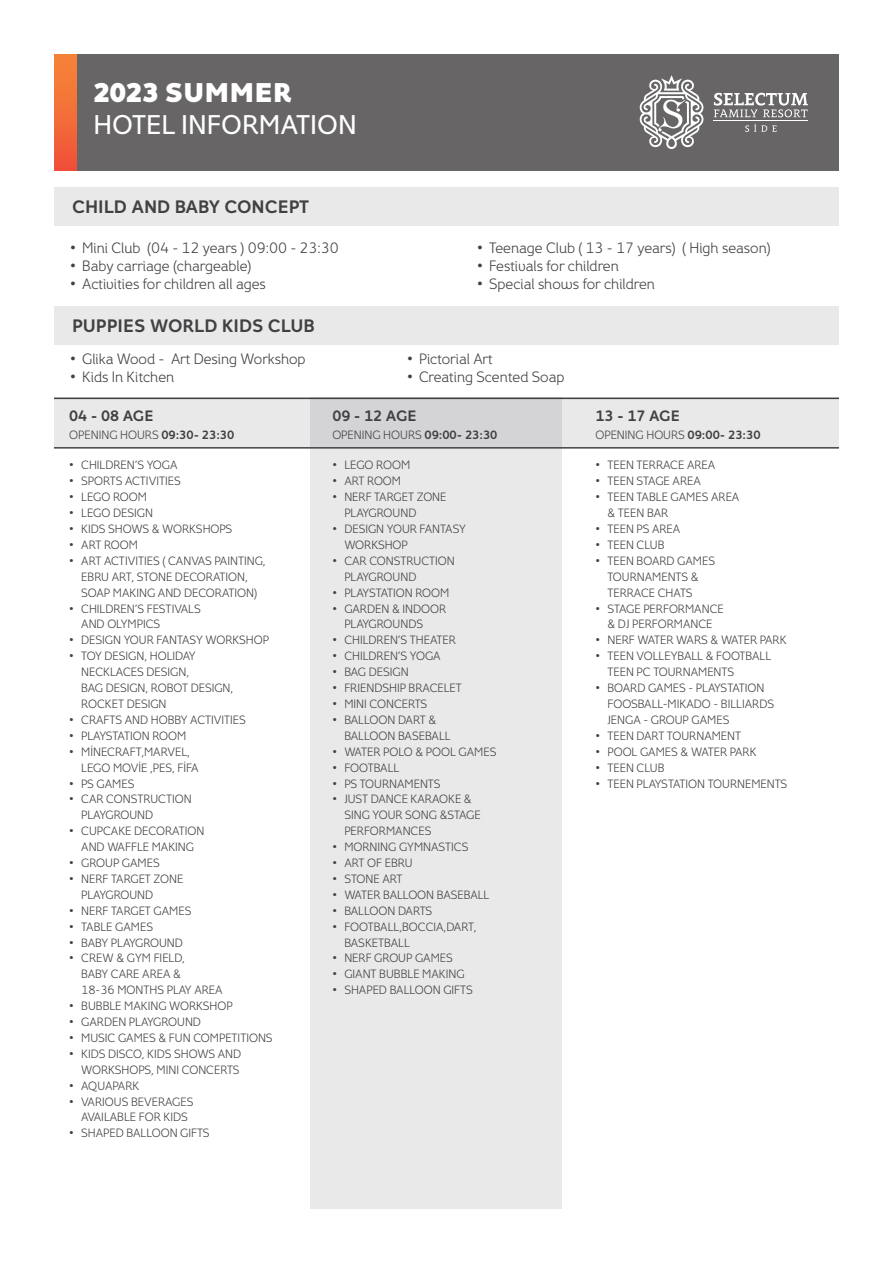
<style>
.page{position:relative;width:893px;height:1263px;background:#fff}
.page>*{position:absolute;margin:0;border:0;box-sizing:border-box;transform-origin:0 0}
.t1{font:27px "Fox Grotesque Pro";color:#fff}
.t2{font:800 27px "Fox Grotesque Pro";color:#fff}
.t3{font:700 18px "Fox Grotesque Pro";color:#414042}
.t4{font:15px "Fox Grotesque Pro Lt";color:#414042}
.t5{font:700 15px "Fox Grotesque Pro";color:#414042}
.t6{font:12px/15.9px "Fox Grotesque Pro Lt";color:#414042}
.s1{font-family:"Fox Grotesque Pro";font-weight:700}
</style>
<div class="page">
<div style="left:54px;top:307px;width:785px;height:38px;background:#e9e9ea"></div>
<div style="left:54px;top:398px;width:785px;height:49px;background:#e9e9ea"></div>
<div style="left:311px;top:398px;width:251px;height:811px;background:#e9e9ea"></div>
<hr style="left:54px;top:398px;width:785px;height:1px;background:#414042">
<hr style="left:54px;top:447px;width:785px;height:2px;background:#414042">
<div style="left:77px;top:54px;width:762px;height:116px;background:#676566"></div>
<div style="left:54px;top:54px;width:23px;height:116px;background:linear-gradient(to bottom,#f58738,#f05339)"></div>
<svg style="left:640px;top:75px;width:63px;height:74px"></svg>
<hr style="left:714px;top:120px;width:94px;height:1px;background:#fff">
<svg style="left:714px;top:93px;width:94px;height:24px"></svg>
<svg style="left:745px;top:124px;width:32px;height:8px"></svg>
<div style="left:54px;top:188px;width:785px;height:38px;background:#e9e9ea"></div>
<h1 class="t2" style="left:94px;top:75px;width:200px">2023 SUMMER</h1>
<h1 class="t1" style="left:94px;top:108px;width:265px">HOTEL INFORMATION</h1>
<h2 class="t3" style="left:72px;top:196px;width:239px">CHILD AND BABY CONCEPT</h2>
<p class="t4" style="left:70px;top:239px;width:270px">• Mini Club (04 - 12 years ) 09:00 - 23:30</p>
<p class="t4" style="left:70px;top:257px;width:183px">• Baby carriage (chargeable)</p>
<p class="t4" style="left:70px;top:275px;width:197px">• Activities for children all ages</p>
<h2 class="t3" style="left:72px;top:315px;width:244px">PUPPIES WORLD KIDS CLUB</h2>
<p class="t4" style="left:70px;top:350px;width:237px">• Glika Wood - Art Desing Workshop</p>
<p class="t4" style="left:70px;top:368px;width:106px">• Kids In Kitchen</p>
<p class="t4" style="left:477px;top:239px;width:295px">• Teenage Club ( 13 - 17 years) ( High season)</p>
<p class="t4" style="left:477px;top:257px;width:143px">• Festivals for children</p>
<p class="t4" style="left:477px;top:275px;width:179px">• Special shows for children</p>
<p class="t4" style="left:407px;top:350px;width:87px">• Pictorial Art</p>
<p class="t4" style="left:407px;top:368px;width:159px">• Creating Scented Soap</p>
<p class="t5" style="left:69px;top:406px;width:86px">04 - 08 AGE</p>
<p class="t6" style="left:69px;top:427px;width:167px">OPENING HOURS <span class="s1">09:30- 23:30</span></p>
<p class="t6" style="left:69px;top:457px;width:110px">• CHILDREN’S YOGA</p>
<p class="t6" style="left:69px;top:473px;width:113px">• SPORTS ACTIVITIES</p>
<p class="t6" style="left:69px;top:489px;width:79px">• LEGO ROOM</p>
<p class="t6" style="left:69px;top:505px;width:85px">• LEGO DESIGN</p>
<p class="t6" style="left:69px;top:521px;width:165px">• KIDS SHOWS &amp; WORKSHOPS</p>
<p class="t6" style="left:69px;top:537px;width:70px">• ART ROOM</p>
<p class="t6" style="left:69px;top:553px;width:198px;text-align:center">• ART ACTIVITIES ( CANVAS PAINTING,<br>EBRU ART, STONE DECORATION,<br>SOAP MAKING AND DECORATION)</p>
<p class="t6" style="left:81px;top:600px;width:121px;text-indent:-12px">• CHILDREN’S FESTIVALS<br>AND OLYMPICS</p>
<p class="t6" style="left:69px;top:632px;width:201px">• DESIGN YOUR FANTASY WORKSHOP</p>
<p class="t6" style="left:81px;top:648px;width:154px;text-indent:-12px">• TOY DESIGN, HOLIDAY<br>NECKLACES DESIGN,<br>BAG DESIGN, ROBOT DESIGN,<br>ROCKET DESIGN</p>
<p class="t6" style="left:69px;top:712px;width:178px">• CRAFTS AND HOBBY ACTIVITIES</p>
<p class="t6" style="left:69px;top:728px;width:119px">• PLAYSTATION ROOM</p>
<p class="t6" style="left:81px;top:744px;width:119px;text-indent:-12px">• MİNECRAFT,MARVEL,<br>LEGO MOVİE ,PES, FİFA</p>
<p class="t6" style="left:69px;top:775px;width:67px">• PS GAMES</p>
<p class="t6" style="left:81px;top:791px;width:112px;text-indent:-12px">• CAR CONSTRUCTION<br>PLAYGROUND</p>
<p class="t6" style="left:69px;top:823px;width:137px;text-align:center">• CUPCAKE DECORATION<br>AND WAFFLE MAKING</p>
<p class="t6" style="left:69px;top:855px;width:92px">• GROUP GAMES</p>
<p class="t6" style="left:81px;top:871px;width:104px;text-indent:-12px">• NERF TARGET ZONE<br>PLAYGROUND</p>
<p class="t6" style="left:69px;top:903px;width:124px">• NERF TARGET GAMES</p>
<p class="t6" style="left:69px;top:918px;width:85px">• TABLE GAMES</p>
<p class="t6" style="left:69px;top:934px;width:115px">• BABY PLAYGROUND</p>
<p class="t6" style="left:81px;top:950px;width:143px;text-indent:-12px">• CREW &amp; GYM FIELD,<br>BABY CARE AREA &amp;<br>18-36 MONTHS PLAY AREA</p>
<p class="t6" style="left:69px;top:998px;width:165px">• BUBBLE MAKING WORKSHOP</p>
<p class="t6" style="left:69px;top:1014px;width:133px">• GARDEN PLAYGROUND</p>
<p class="t6" style="left:69px;top:1030px;width:205px">• MUSIC GAMES &amp; FUN COMPETITIONS</p>
<p class="t6" style="left:69px;top:1046px;width:174px;text-align:right">• KIDS DISCO, KIDS SHOWS AND<br>WORKSHOPS, MINI CONCERTS</p>
<p class="t6" style="left:69px;top:1077px;width:72px">• AQUAPARK</p>
<p class="t6" style="left:69px;top:1093px;width:126px;text-align:center">• VARIOUS BEVERAGES<br>AVAILABLE FOR KIDS</p>
<p class="t6" style="left:69px;top:1125px;width:142px">• SHAPED BALLOON GIFTS</p>
<p class="t5" style="left:332px;top:406px;width:86px">09 - 12 AGE</p>
<p class="t6" style="left:332px;top:427px;width:167px">OPENING HOURS <span class="s1">09:00- 23:30</span></p>
<p class="t6" style="left:332px;top:457px;width:79px">• LEGO ROOM</p>
<p class="t6" style="left:332px;top:473px;width:70px">• ART ROOM</p>
<p class="t6" style="left:344px;top:489px;width:104px;text-indent:-12px">• NERF TARGET ZONE<br>PLAYGROUND</p>
<p class="t6" style="left:344px;top:521px;width:123px;text-indent:-12px">• DESIGN YOUR FANTASY<br>WORKSHOP</p>
<p class="t6" style="left:344px;top:553px;width:112px;text-indent:-12px">• CAR CONSTRUCTION<br>PLAYGROUND</p>
<p class="t6" style="left:332px;top:585px;width:119px">• PLAYSTATION ROOM</p>
<p class="t6" style="left:344px;top:600px;width:104px;text-indent:-12px">• GARDEN &amp; INDOOR<br>PLAYGROUNDS</p>
<p class="t6" style="left:332px;top:632px;width:125px">• CHILDREN’S THEATER</p>
<p class="t6" style="left:332px;top:648px;width:110px">• CHILDREN’S YOGA</p>
<p class="t6" style="left:332px;top:664px;width:78px">• BAG DESIGN</p>
<p class="t6" style="left:332px;top:680px;width:131px">• FRIENDSHIP BRACELET</p>
<p class="t6" style="left:332px;top:696px;width:97px">• MINI CONCERTS</p>
<p class="t6" style="left:344px;top:712px;width:108px;text-indent:-12px">• BALLOON DART &amp;<br>BALLOON BASEBALL</p>
<p class="t6" style="left:332px;top:744px;width:166px">• WATER POLO &amp; POOL GAMES</p>
<p class="t6" style="left:332px;top:759px;width:69px">• FOOTBALL</p>
<p class="t6" style="left:332px;top:775px;width:110px">• PS TOURNAMENTS</p>
<p class="t6" style="left:344px;top:791px;width:138px;text-indent:-12px">• JUST DANCE KARAOKE &amp;<br>SING YOUR SONG &amp;STAGE<br>PERFORMANCES</p>
<p class="t6" style="left:332px;top:839px;width:138px">• MORNING GYMNASTICS</p>
<p class="t6" style="left:332px;top:855px;width:82px">• ART OF EBRU</p>
<p class="t6" style="left:332px;top:871px;width:72px">• STONE ART</p>
<p class="t6" style="left:332px;top:887px;width:159px">• WATER BALLOON BASEBALL</p>
<p class="t6" style="left:332px;top:903px;width:101px">• BALLOON DARTS</p>
<p class="t6" style="left:344px;top:918px;width:134px;text-indent:-12px">• FOOTBALL,BOCCIA,DART,<br>BASKETBALL</p>
<p class="t6" style="left:332px;top:950px;width:122px">• NERF GROUP GAMES</p>
<p class="t6" style="left:332px;top:966px;width:134px">• GIANT BUBBLE MAKING</p>
<p class="t6" style="left:332px;top:982px;width:142px">• SHAPED BALLOON GIFTS</p>
<p class="t5" style="left:595px;top:406px;width:86px">13 - 17 AGE</p>
<p class="t6" style="left:595px;top:427px;width:167px">OPENING HOURS <span class="s1">09:00- 23:30</span></p>
<p class="t6" style="left:595px;top:457px;width:121px">• TEEN TERRACE AREA</p>
<p class="t6" style="left:595px;top:473px;width:107px">• TEEN STAGE AREA</p>
<p class="t6" style="left:607px;top:489px;width:133px;text-indent:-12px">• TEEN TABLE GAMES AREA &amp; TEEN BAR</p>
<p class="t6" style="left:595px;top:521px;width:86px">• TEEN PS AREA</p>
<p class="t6" style="left:595px;top:537px;width:71px">• TEEN CLUB</p>
<p class="t6" style="left:607px;top:553px;width:109px;text-indent:-12px">• TEEN BOARD GAMES<br>TOURNAMENTS &amp;<br>TERRACE CHATS</p>
<p class="t6" style="left:595px;top:600px;width:130px;text-align:center">• STAGE PERFORMANCE &amp; DJ PERFORMANCE</p>
<p class="t6" style="left:595px;top:632px;width:193px">• NERF WATER WARS &amp; WATER PARK</p>
<p class="t6" style="left:607px;top:648px;width:165px;text-indent:-12px">• TEEN VOLLEYBALL &amp; FOOTBALL<br>TEEN PC TOURNAMENTS</p>
<p class="t6" style="left:607px;top:680px;width:168px;text-indent:-12px">• BOARD GAMES - PLAYSTATION<br>FOOSBALL-MIKADO - BILLIARDS<br>JENGA - GROUP GAMES</p>
<p class="t6" style="left:595px;top:728px;width:147px">• TEEN DART TOURNAMENT</p>
<p class="t6" style="left:595px;top:744px;width:163px">• POOL GAMES &amp; WATER PARK</p>
<p class="t6" style="left:595px;top:759px;width:71px">• TEEN CLUB</p>
<p class="t6" style="left:595px;top:775px;width:193px">• TEEN PLAYSTATION TOURNEMENTS</p>
</div>
